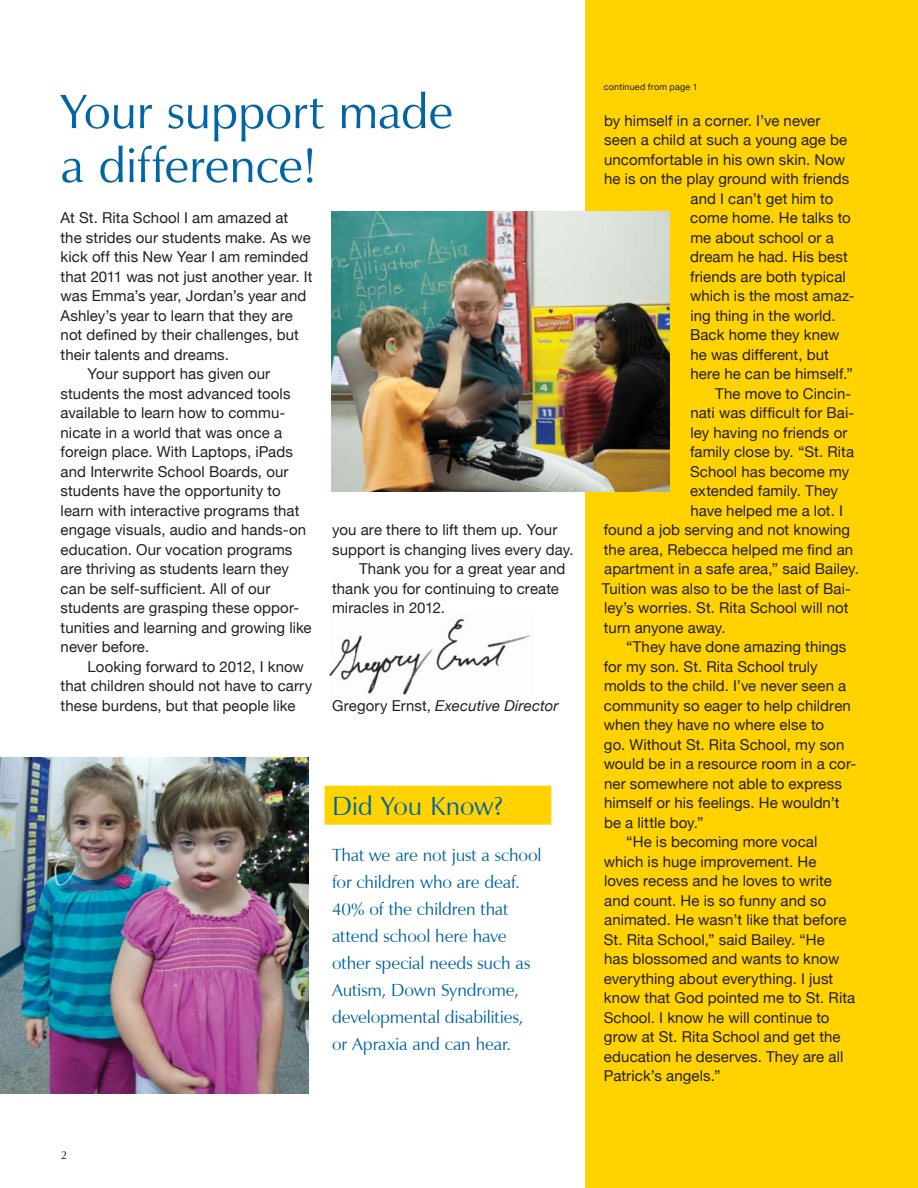
<style>
.page{position:relative;width:918px;height:1188px;background:#fff}
.page>*{position:absolute;margin:0;border:0;box-sizing:border-box;transform-origin:0 0}
.t1{font:50.25px/54px "Vera Humana 95";letter-spacing:-.005em;color:#0065a4}
.t2{font:27px "Vera Humana 95";letter-spacing:-.005em;color:#0065a4}
.t3{font:18px/27px "Vera Humana 95";letter-spacing:-.01em;color:#0065a4}
.t4{font:15px "Helvetica Neue";letter-spacing:.005em;color:#231f20}
.t5{font:italic 15px "Helvetica Neue";letter-spacing:.01em;color:#231f20}
.t6{font:12px "Vera Humana 95";color:#231f20}
.t7{font:9px "Helvetica Neue";letter-spacing:.025em;color:#231f20}
.s1{font-style:normal}
</style>
<div class="page">
<div style="left:586px;top:0;width:332px;height:1188px;background:#ffd200"></div>
<div style="left:325px;top:786px;width:226px;height:39px;background:#ffd200"></div>
<img style="left:329px;top:618px;width:204px;height:77px">
<img style="left:0;top:757px;width:309px;height:337px">
<img style="left:332px;top:211px;width:338px;height:280px">
<h1 class="t1" style="left:61px;top:89px;width:394px">Your support made a difference!</h1>
<p class="t4" style="left:61px;top:209px;width:229px">At St. Rita School I am amazed at</p>
<p class="t4" style="left:61px;top:229px;width:252px">the strides our students make. As we</p>
<p class="t4" style="left:61px;top:248px;width:249px">kick off this New Year I am reminded</p>
<p class="t4" style="left:61px;top:268px;width:253px">that 2011 was not just another year. It</p>
<p class="t4" style="left:61px;top:287px;width:247px">was Emma’s year, Jordan’s year and</p>
<p class="t4" style="left:61px;top:307px;width:234px">Ashley’s year to learn that they are</p>
<p class="t4" style="left:61px;top:326px;width:240px">not defined by their challenges, but</p>
<p class="t4" style="left:61px;top:346px;width:170px">their talents and dreams.</p>
<p class="t4" style="left:88px;top:365px;width:184px">Your support has given our</p>
<p class="t4" style="left:61px;top:385px;width:231px">students the most advanced tools</p>
<p class="t4" style="left:61px;top:404px;width:226px">available to learn how to commu-</p>
<p class="t4" style="left:61px;top:424px;width:223px">nicate in a world that was once a</p>
<p class="t4" style="left:61px;top:443px;width:234px">foreign place. With Laptops, iPads</p>
<p class="t4" style="left:61px;top:463px;width:229px">and Interwrite School Boards, our</p>
<p class="t4" style="left:61px;top:482px;width:222px">students have the opportunity to</p>
<p class="t4" style="left:61px;top:502px;width:240px">learn with interactive programs that</p>
<p class="t4" style="left:61px;top:521px;width:247px">engage visuals, audio and hands-on</p>
<p class="t4" style="left:61px;top:541px;width:233px">education. Our vocation programs</p>
<p class="t4" style="left:61px;top:560px;width:230px">are thriving as students learn they</p>
<p class="t4" style="left:61px;top:580px;width:211px">can be self-sufficient. All of our</p>
<p class="t4" style="left:61px;top:599px;width:240px">students are grasping these oppor-</p>
<p class="t4" style="left:61px;top:619px;width:253px">tunities and learning and growing like</p>
<p class="t4" style="left:61px;top:638px;width:90px">never before.</p>
<p class="t4" style="left:88px;top:658px;width:218px">Looking forward to 2012, I know</p>
<p class="t4" style="left:61px;top:677px;width:253px">that children should not have to carry</p>
<p class="t4" style="left:61px;top:697px;width:236px">these burdens, but that people like</p>
<p class="t4" style="left:332px;top:521px;width:227px">you are there to lift them up. Your</p>
<p class="t4" style="left:332px;top:541px;width:243px">support is changing lives every day.</p>
<p class="t4" style="left:359px;top:560px;width:208px">Thank you for a great year and</p>
<p class="t4" style="left:332px;top:580px;width:228px">thank you for continuing to create</p>
<p class="t4" style="left:332px;top:599px;width:114px">miracles in 2012.</p>
<p class="t5" style="left:332px;top:697px;width:228px"><span class="s1">Gregory Ernst,</span> Executive Director</p>
<p class="t6" style="left:61px;top:1150px;width:8px">2</p>
<h2 class="t2" style="left:332px;top:795px;width:172px">Did You Know?</h2>
<p class="t3" style="left:332px;top:844px;width:211px">That we are not just a school for children who are deaf.<br>40% of the children that attend school here have other special needs such as<br>Autism, Down Syndrome, developmental disabilities, or Apraxia and can hear.</p>
<p class="t7" style="left:604px;top:81px;width:96px">continued from page 1</p>
<p class="t4" style="left:604px;top:112px;width:218px">by himself in a corner. I’ve never</p>
<p class="t4" style="left:604px;top:131px;width:245px">seen a child at such a young age be</p>
<p class="t4" style="left:604px;top:151px;width:243px">uncomfortable in his own skin. Now</p>
<p class="t4" style="left:604px;top:170px;width:247px">he is on the play ground with friends</p>
<p class="t4" style="left:690px;top:190px;width:144px">and I can’t get him to</p>
<p class="t4" style="left:690px;top:209px;width:162px">come home. He talks to</p>
<p class="t4" style="left:690px;top:229px;width:145px">me about school or a</p>
<p class="t4" style="left:690px;top:248px;width:159px">dream he had. His best</p>
<p class="t4" style="left:690px;top:268px;width:157px">friends are both typical</p>
<p class="t4" style="left:690px;top:287px;width:166px">which is the most amaz-</p>
<p class="t4" style="left:690px;top:307px;width:147px">ing thing in the world.</p>
<p class="t4" style="left:690px;top:326px;width:151px">Back home they knew</p>
<p class="t4" style="left:690px;top:346px;width:140px">he was different, but</p>
<p class="t4" style="left:690px;top:365px;width:164px">here he can be himself.”</p>
<p class="t4" style="left:715px;top:385px;width:138px">The move to Cincin-</p>
<p class="t4" style="left:690px;top:404px;width:166px">nati was difficult for Bai-</p>
<p class="t4" style="left:690px;top:424px;width:158px">ley having no friends or</p>
<p class="t4" style="left:690px;top:443px;width:165px">family close by. “St. Rita</p>
<p class="t4" style="left:690px;top:463px;width:161px">School has become my</p>
<p class="t4" style="left:690px;top:482px;width:149px">extended family. They</p>
<p class="t4" style="left:690px;top:502px;width:154px">have helped me a lot. I</p>
<p class="t4" style="left:604px;top:521px;width:248px">found a job serving and not knowing</p>
<p class="t4" style="left:604px;top:541px;width:251px">the area, Rebecca helped me find an</p>
<p class="t4" style="left:604px;top:560px;width:256px">apartment in a safe area,” said Bailey.</p>
<p class="t4" style="left:602px;top:580px;width:251px">Tuition was also to be the last of Bai-</p>
<p class="t4" style="left:604px;top:599px;width:246px">ley’s worries. St. Rita School will not</p>
<p class="t4" style="left:604px;top:619px;width:123px">turn anyone away.</p>
<p class="t4" style="left:626px;top:638px;width:222px">“They have done amazing things</p>
<p class="t4" style="left:604px;top:658px;width:216px">for my son. St. Rita School truly</p>
<p class="t4" style="left:604px;top:677px;width:244px">molds to the child. I’ve never seen a</p>
<p class="t4" style="left:604px;top:697px;width:248px">community so eager to help children</p>
<p class="t4" style="left:604px;top:716px;width:222px">when they have no where else to</p>
<p class="t4" style="left:604px;top:736px;width:242px">go. Without St. Rita School, my son</p>
<p class="t4" style="left:604px;top:755px;width:254px">would be in a resource room in a cor-</p>
<p class="t4" style="left:604px;top:775px;width:239px">ner somewhere not able to express</p>
<p class="t4" style="left:604px;top:794px;width:237px">himself or his feelings. He wouldn’t</p>
<p class="t4" style="left:604px;top:814px;width:101px">be a little boy.”</p>
<p class="t4" style="left:626px;top:833px;width:193px">“He is becoming more vocal</p>
<p class="t4" style="left:604px;top:853px;width:214px">which is huge improvement. He</p>
<p class="t4" style="left:604px;top:872px;width:229px">loves recess and he loves to write</p>
<p class="t4" style="left:604px;top:892px;width:224px">and count. He is so funny and so</p>
<p class="t4" style="left:604px;top:911px;width:244px">animated. He wasn’t like that before</p>
<p class="t4" style="left:604px;top:931px;width:223px">St. Rita School,” said Bailey. “He</p>
<p class="t4" style="left:604px;top:950px;width:237px">has blossomed and wants to know</p>
<p class="t4" style="left:604px;top:970px;width:231px">everything about everything. I just</p>
<p class="t4" style="left:604px;top:989px;width:253px">know that God pointed me to St. Rita</p>
<p class="t4" style="left:604px;top:1009px;width:227px">School. I know he will continue to</p>
<p class="t4" style="left:604px;top:1028px;width:238px">grow at St. Rita School and get the</p>
<p class="t4" style="left:604px;top:1048px;width:241px">education he deserves. They are all</p>
<p class="t4" style="left:604px;top:1067px;width:118px">Patrick’s angels.”</p>
</div>
